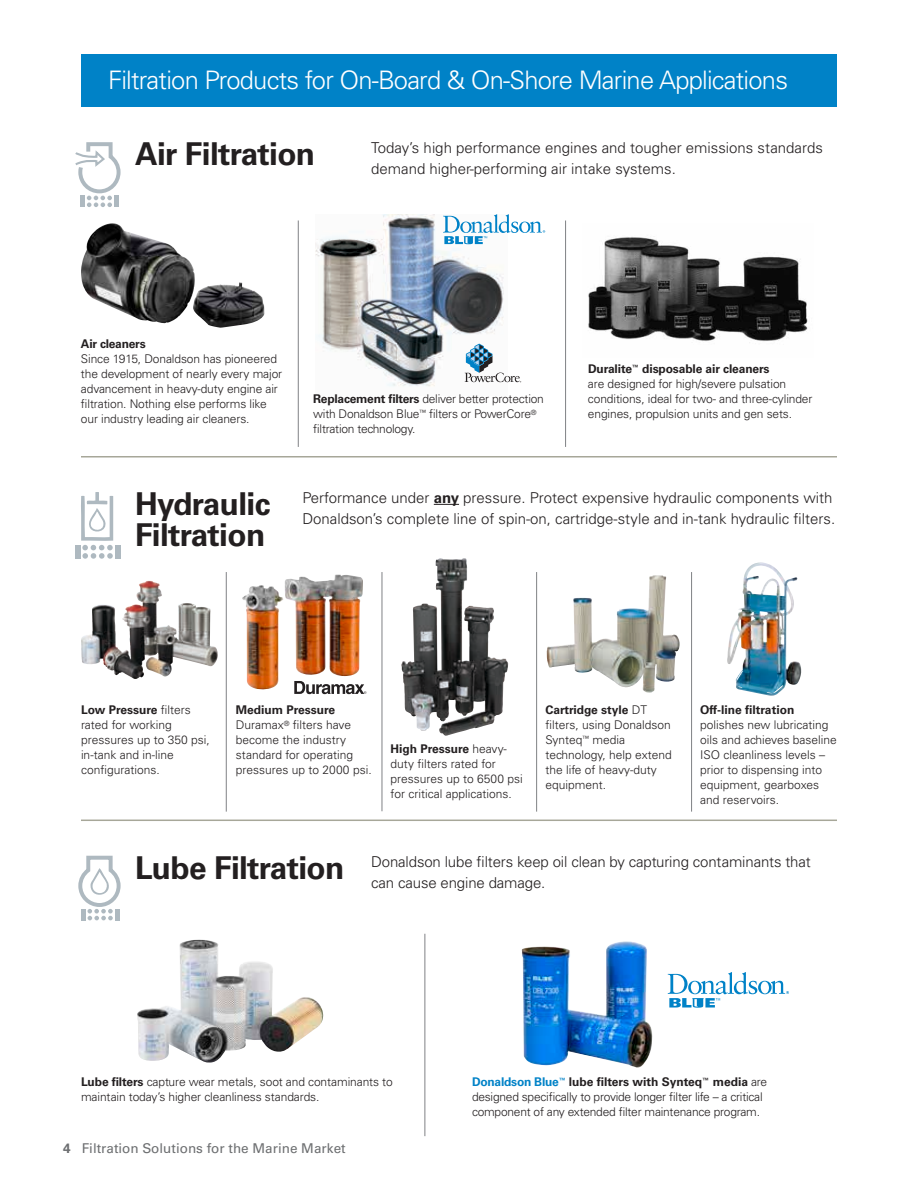
<style>
.page{position:relative;width:918px;height:1188px;background:#fff}
.page>*{position:absolute;margin:0;border:0;box-sizing:border-box;transform-origin:0 0}
.t1{font:700 31.5px/31.5px "Univers LT Std";letter-spacing:-.02em;color:#231f20}
.t2{font:300 25.5px "Univers LT Std";letter-spacing:-.03em;color:#fff}
.t3{font:300 15px/21px "Univers LT Std";color:#231f20}
.t4{font:13.5px "Univers LT Std";color:#6d6f71}
.t5{font:300 12px/15px "Univers LT Std";letter-spacing:-.01em;color:#231f20}
.t6{font:700 12px "Univers LT Std";color:#231f20}
.t7{font:700 12px "Univers LT Std";letter-spacing:-.02em;color:#231f20}
.s1{font-weight:700}
.s2{font-weight:700;font-size:31.5px}
.s3{font-weight:700;color:#0082c7}
</style>
<div class="page">
<img style="left:588px;top:237px;width:220px;height:106px">
<img style="left:81px;top:223px;width:163px;height:105px">
<img style="left:242px;top:574px;width:121px;height:102px">
<img style="left:546px;top:575px;width:130px;height:118px">
<hr style="left:298px;top:221px;width:1px;height:226px;background:#808285">
<hr style="left:565px;top:221px;width:1px;height:226px;background:#808285">
<hr style="left:536px;top:572px;width:1px;height:240px;background:#808285">
<hr style="left:691px;top:572px;width:1px;height:240px;background:#808285">
<hr style="left:226px;top:572px;width:1px;height:240px;background:#808285">
<hr style="left:382px;top:572px;width:1px;height:239px;background:#808285">
<svg style="left:434px;top:504px;width:25px;height:1px"></svg>
<hr style="left:81px;top:456px;width:756px;height:2px;background:#a7a799">
<hr style="left:81px;top:820px;width:756px;height:1px;background:#a7a799">
<div style="left:81px;top:54px;width:756px;height:52px;background:#0082c7"></div>
<img style="left:81px;top:582px;width:64px;height:83px">
<img style="left:401px;top:558px;width:84px;height:173px">
<img style="left:727px;top:562px;width:75px;height:134px">
<svg style="left:75px;top:142px;width:46px;height:65px"></svg>
<svg style="left:81px;top:492px;width:32px;height:67px"></svg>
<div style="left:115px;top:545px;width:6px;height:14px;background:#aeb9c0"></div>
<div style="left:75px;top:545px;width:5px;height:14px;background:#aeb9c0"></div>
<svg style="left:78px;top:855px;width:43px;height:65px"></svg>
<svg style="left:294px;top:681px;width:72px;height:13px"></svg>
<img style="left:137px;top:940px;width:187px;height:123px">
<hr style="left:425px;top:934px;width:1px;height:202px;background:#808285">
<img style="left:521px;top:941px;width:132px;height:127px">
<svg style="left:668px;top:972px;width:121px;height:36px"></svg>
<img style="left:316px;top:215px;width:191px;height:172px">
<svg style="left:465px;top:344px;width:56px;height:38px"></svg>
<svg style="left:443px;top:214px;width:102px;height:30px"></svg>
<h2 class="t2" style="left:108px;top:65px;width:682px">Filtration Products for On-Board &amp; On-Shore Marine Applications</h2>
<h1 class="t1" style="left:135px;top:138px;width:182px">Air Filtration</h1>
<p class="t3" style="left:371px;top:137px;width:453px">Today’s high performance engines and tougher emissions standards demand higher-performing air intake systems.</p>
<p class="t7" style="left:81px;top:337px;width:66px">Air cleaners</p>
<p class="t5" style="left:81px;top:352px;width:203px">Since 1915, Donaldson has pioneered the development of nearly every major advancement in heavy-duty engine air filtration. Nothing else performs like our industry leading air cleaners.</p>
<p class="t5" style="left:313px;top:391px;width:232px"><span class="s1">Replacement filters</span> deliver better protection with Donaldson Blue<sup>™</sup> filters or PowerCore<sup>® </sup>filtration technology.</p>
<p class="t5" style="left:588px;top:362px;width:226px"><span class="s1">Duralite</span><sup>™</sup> <span class="s1">disposable air cleaners<br></span>are designed for high/severe pulsation conditions, ideal for two- and three-cylinder engines, propulsion units and gen sets.</p>
<h1 class="t1" style="left:135px;top:488px;width:137px">Hydraulic<br>Filtration</h1>
<p class="t3" style="left:302px;top:487px;width:534px">Performance under <span class="s1">any</span> pressure. Protect expensive hydraulic components with<br>Donaldson’s complete line of spin-on, cartridge-style and in-tank hydraulic filters.</p>
<p class="t5" style="left:81px;top:702px;width:130px"><span class="s1">Low Pressure</span> filters rated for working pressures up to 350 psi, in-tank and in-line configurations.</p>
<p class="t5" style="left:236px;top:702px;width:137px"><span class="s1">Medium Pressure<br></span>Duramax<sup>®</sup> filters have become the industry standard for operating pressures up to 2000 psi.</p>
<p class="t5" style="left:391px;top:741px;width:134px"><span class="s1">High Pressure</span> heavy&shy;duty filters rated for pressures up to 6500 psi for critical applications.</p>
<p class="t5" style="left:545px;top:702px;width:128px"><span class="s1">Cartridge style</span> DT filters, using Donaldson<br>Synteq<sup>™</sup> media technology, help extend the life of heavy-duty equipment.</p>
<p class="t6" style="left:700px;top:703px;width:96px">Off-line filtration</p>
<p class="t5" style="left:700px;top:717px;width:138px">polishes new lubricating oils and achieves baseline<br>ISO cleanliness levels – prior to dispensing into equipment, gearboxes and reservoirs.</p>
<p class="t3" style="left:371px;top:851px;width:441px;text-indent:-236px"><span class="s2">Lube Filtration</span> Donaldson lube filters keep oil clean by capturing contaminants that can cause engine damage.</p>
<p class="t5" style="left:81px;top:1075px;width:313px"><span class="s1">Lube filters</span> capture wear metals, soot and contaminants to maintain today’s higher cleanliness standards.</p>
<p class="t4" style="left:63px;top:1140px;width:284px"><span class="s1">4</span> Filtration Solutions for the Marine Market</p>
<p class="t5" style="left:472px;top:1075px;width:297px"><span class="s3">Donaldson Blue</span><sup>™</sup> <span class="s1">lube filters with Synteq</span><sup>™</sup> <span class="s1">media</span> are designed specifically to provide longer filter life – a critical component of any extended filter maintenance program.</p>
</div>
